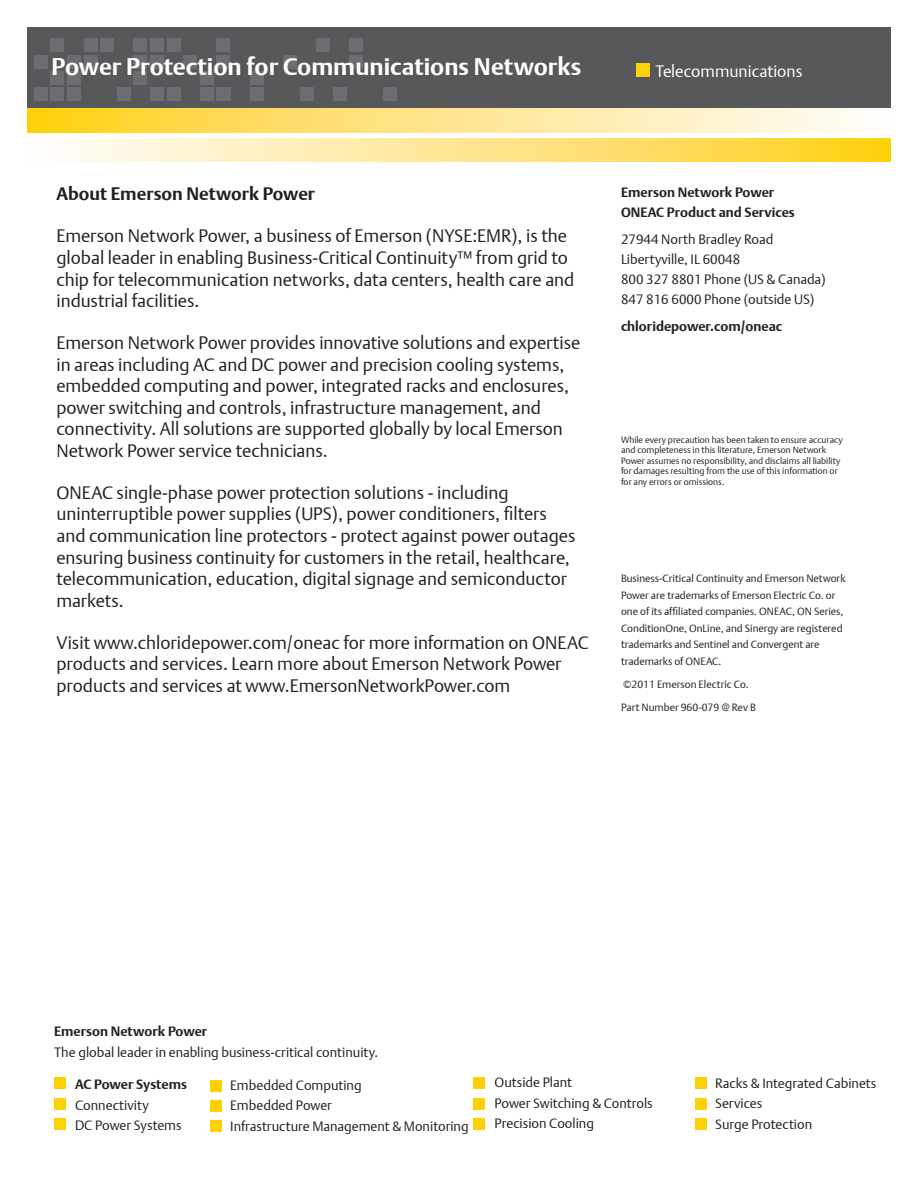
<style>
.page{position:relative;width:918px;height:1188px;background:#fff}
.page>*{position:absolute;margin:0;border:0;box-sizing:border-box;transform-origin:0 0}
.t1{font:700 24px "DTL Argo T";color:#fff}
.t2{font:18px/21.6px "DTL Argo T Light";color:#231f20}
.t3{font:700 18px "DTL Argo T";color:#231f20}
.t4{font:16.5px "DTL Argo T Light";color:#fff}
.t5{font:13.5px/20.5px "DTL Argo T Light";color:#231f20}
.t6{font:700 13.5px/20.1px "DTL Argo T";color:#231f20}
.t7{font:10.5px/16.5px "DTL Argo T Light";color:#231f20}
.t8{font:9px/10.5px "DTL Argo T Light";color:#231f20}
</style>
<div class="page">
<div style="left:27px;top:27px;width:864px;height:81px;background:#57585a"></div>
<svg style="left:27px;top:109px;width:831px;height:23px;background:#fee58a"></svg>
<svg style="left:61px;top:139px;width:830px;height:23px;background:#fee58a"></svg>
<div style="left:117px;top:87px;width:14px;height:14px;background:#6c6d70"></div>
<div style="left:150px;top:87px;width:14px;height:14px;background:#6c6d70"></div>
<div style="left:167px;top:87px;width:13px;height:14px;background:#6c6d70"></div>
<div style="left:200px;top:87px;width:14px;height:14px;background:#6c6d70"></div>
<div style="left:217px;top:87px;width:13px;height:14px;background:#6c6d70"></div>
<div style="left:250px;top:87px;width:13px;height:14px;background:#6c6d70"></div>
<div style="left:300px;top:87px;width:13px;height:14px;background:#6c6d70"></div>
<div style="left:333px;top:87px;width:13px;height:14px;background:#6c6d70"></div>
<div style="left:34px;top:55px;width:13px;height:13px;background:#6c6d70"></div>
<div style="left:67px;top:55px;width:14px;height:13px;background:#6c6d70"></div>
<div style="left:84px;top:55px;width:13px;height:13px;background:#6c6d70"></div>
<div style="left:134px;top:55px;width:13px;height:13px;background:#6c6d70"></div>
<div style="left:150px;top:55px;width:14px;height:13px;background:#6c6d70"></div>
<div style="left:183px;top:55px;width:14px;height:13px;background:#6c6d70"></div>
<div style="left:217px;top:55px;width:13px;height:13px;background:#6c6d70"></div>
<div style="left:283px;top:55px;width:13px;height:13px;background:#6c6d70"></div>
<div style="left:51px;top:38px;width:13px;height:14px;background:#6c6d70"></div>
<div style="left:84px;top:38px;width:13px;height:14px;background:#6c6d70"></div>
<div style="left:100px;top:38px;width:14px;height:14px;background:#6c6d70"></div>
<div style="left:134px;top:38px;width:13px;height:14px;background:#6c6d70"></div>
<div style="left:150px;top:38px;width:14px;height:14px;background:#6c6d70"></div>
<div style="left:167px;top:38px;width:13px;height:14px;background:#6c6d70"></div>
<div style="left:217px;top:38px;width:13px;height:14px;background:#6c6d70"></div>
<div style="left:383px;top:87px;width:13px;height:14px;background:#6c6d70"></div>
<div style="left:349px;top:55px;width:14px;height:13px;background:#6c6d70"></div>
<div style="left:316px;top:38px;width:14px;height:14px;background:#6c6d70"></div>
<div style="left:349px;top:38px;width:14px;height:14px;background:#6c6d70"></div>
<div style="left:51px;top:71px;width:13px;height:14px;background:#6c6d70"></div>
<div style="left:67px;top:71px;width:14px;height:14px;background:#6c6d70"></div>
<div style="left:134px;top:71px;width:13px;height:14px;background:#6c6d70"></div>
<div style="left:216px;top:87px;width:14px;height:13px;background:#6c6d70"></div>
<div style="left:200px;top:71px;width:13px;height:14px;background:#6c6d70"></div>
<div style="left:250px;top:71px;width:13px;height:14px;background:#6c6d70"></div>
<div style="left:34px;top:88px;width:13px;height:13px;background:#6c6d70"></div>
<div style="left:51px;top:88px;width:13px;height:13px;background:#6c6d70"></div>
<div style="left:67px;top:88px;width:14px;height:13px;background:#6c6d70"></div>
<div style="left:636px;top:64px;width:13px;height:13px;background:#fed105"></div>
<div style="left:54px;top:1118px;width:12px;height:12px;background:#fed105"></div>
<div style="left:54px;top:1077px;width:12px;height:12px;background:#fed105"></div>
<div style="left:54px;top:1098px;width:12px;height:12px;background:#fed105"></div>
<div style="left:210px;top:1080px;width:12px;height:12px;background:#fed105"></div>
<div style="left:210px;top:1100px;width:12px;height:12px;background:#fed105"></div>
<div style="left:210px;top:1120px;width:12px;height:12px;background:#fed105"></div>
<div style="left:473px;top:1077px;width:12px;height:12px;background:#fed105"></div>
<div style="left:473px;top:1098px;width:12px;height:12px;background:#fed105"></div>
<div style="left:473px;top:1118px;width:12px;height:12px;background:#fed105"></div>
<div style="left:695px;top:1077px;width:12px;height:12px;background:#fed105"></div>
<div style="left:695px;top:1098px;width:12px;height:12px;background:#fed105"></div>
<div style="left:695px;top:1118px;width:12px;height:12px;background:#fed105"></div>
<h1 class="t1" style="left:52px;top:52px;width:531px">Power Protection for Communications Networks</h1>
<p class="t4" style="left:655px;top:61px;width:149px">Telecommunications</p>
<p class="t3" style="left:56px;top:183px;width:260px">About Emerson Network Power</p>
<p class="t2" style="left:56px;top:225px;width:520px">Emerson Network Power, a business of Emerson (NYSE:EMR), is the global leader in enabling Business-Critical Continuity™ from grid to chip for telecommunication networks, data centers, health care and industrial facilities.</p>
<p class="t2" style="left:56px;top:332px;width:525px">Emerson Network Power provides innovative solutions and expertise in areas including AC and DC power and precision cooling systems, embedded computing and power, integrated racks and enclosures, power switching and controls, infrastructure management, and connectivity. All solutions are supported globally by local Emerson Network Power service technicians.</p>
<p class="t2" style="left:56px;top:482px;width:521px">ONEAC single-phase power protection solutions - including uninterruptible power supplies (UPS), power conditioners, filters and communication line protectors - protect against power outages ensuring business continuity for customers in the retail, healthcare, telecommunication, education, digital signage and semiconductor markets.</p>
<p class="t2" style="left:56px;top:631px;width:534px">Visit www.chloridepower.com/oneac for more information on ONEAC products and services. Learn more about Emerson Network Power products and services at www.EmersonNetworkPower.com</p>
<p class="t6" style="left:621px;top:182px;width:175px">Emerson Network Power<br>ONEAC Product and Services</p>
<p class="t5" style="left:621px;top:229px;width:206px;line-height:20.1px">27944 North Bradley Road<br>Libertyville, IL 60048<br>800 327 8801 Phone (US &amp; Canada)<br>847 816 6000 Phone (outside US)</p>
<p class="t6" style="left:621px;top:316px;width:163px">chloridepower.com/oneac</p>
<p class="t8" style="left:621px;top:434px;width:223px">While every precaution has been taken to ensure accuracy and completeness in this literature, Emerson Network Power assumes no responsibility, and disclaims all liability for damages resulting from the use of this information or for any errors or omissions.</p>
<p class="t7" style="left:621px;top:570px;width:226px">Business-Critical Continuity and Emerson Network Power are trademarks of Emerson Electric Co. or one of its affiliated companies. ONEAC, ON Series, ConditionOne, OnLine, and Sinergy are registered trademarks and Sentinel and Convergent are trademarks of ONEAC.</p>
<p class="t7" style="left:623px;top:676px;width:127px">©2011 Emerson Electric Co.</p>
<p class="t7" style="left:621px;top:699px;width:136px">Part Number 960-079 @ Rev B</p>
<p class="t6" style="left:54px;top:1022px;width:155px">Emerson Network Power</p>
<p class="t5" style="left:54px;top:1041px;width:326px">The global leader in enabling business-critical continuity.</p>
<p class="t6" style="left:75px;top:1074px;width:113px">AC Power Systems</p>
<p class="t5" style="left:75px;top:1094px;width:108px">Connectivity<br>DC Power Systems</p>
<p class="t5" style="left:230px;top:1075px;width:240px">Embedded Computing<br>Embedded Power<br>Infrastructure Management &amp; Monitoring</p>
<p class="t5" style="left:495px;top:1072px;width:160px">Outside Plant<br>Power Switching &amp; Controls<br>Precision Cooling</p>
<p class="t5" style="left:715px;top:1073px;width:163px">Racks &amp; Integrated Cabinets<br>Services<br>Surge Protection</p>
</div>
